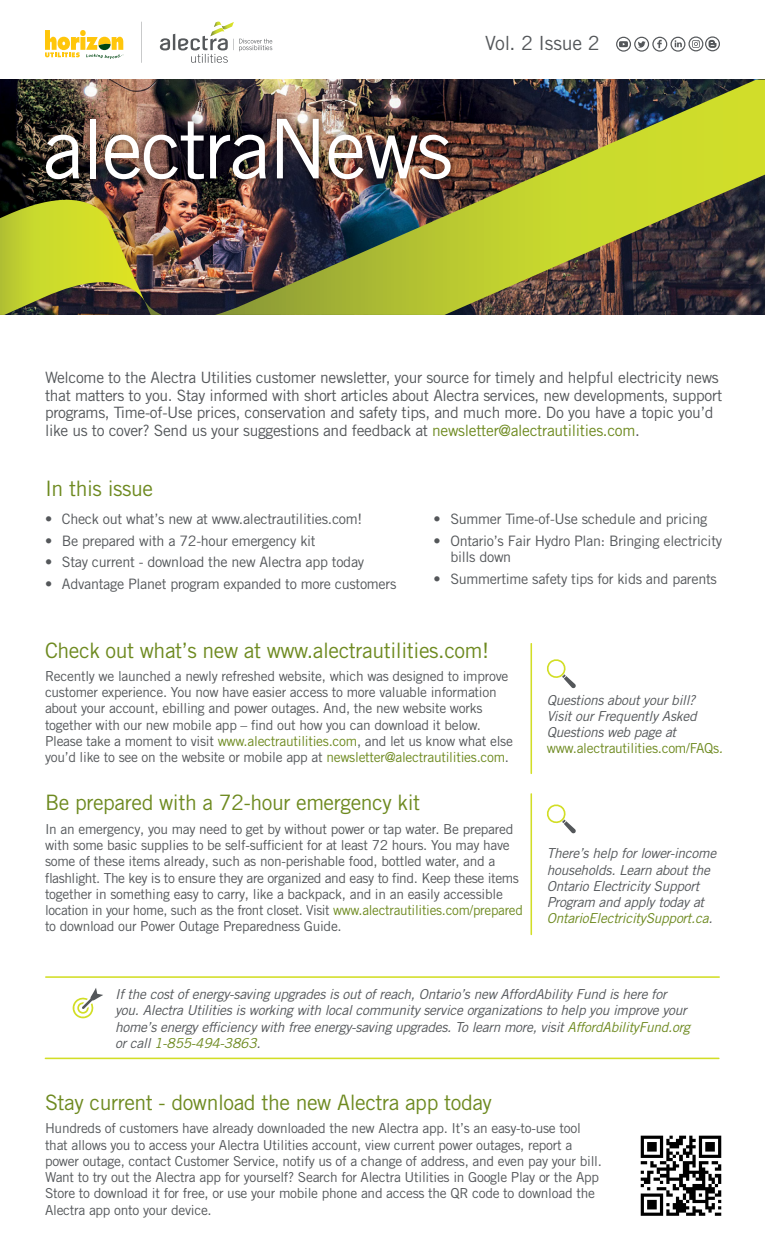
<style>
.page{position:relative;width:765px;height:1260px;background:#fff}
.page>*{position:absolute;margin:0;border:0;box-sizing:border-box;transform-origin:0 0}
.t1{font:82.5px "Trade Gothic LT Pro";letter-spacing:-.03em;color:#fff}
.t2{font:21.25px "Trade Gothic LT Pro";letter-spacing:-.02em;color:#6e8a20}
.t3{font:19.5px "Trade Gothic LT Pro";letter-spacing:-.01em;color:#54575a}
.t4{font:15.62px/17.5px "Trade Gothic LT Pro";letter-spacing:-.02em;color:#54575a}
.t5{font:14.38px/16.2px "Trade Gothic LT Pro";letter-spacing:-.02em;color:#54575a}
.t6{font:13.75px/16.2px "Trade Gothic LT Pro";letter-spacing:-.02em;color:#54575a}
.t7{font:italic 13.75px/16.2px "Trade Gothic LT Pro";letter-spacing:-.02em;color:#54575a}
.s1{color:#6e8a20}
.s2{font-style:normal;color:#6e8a20}
</style>
<div class="page">
<svg style="left:547px;top:659px;width:29px;height:29px"></svg>
<svg style="left:547px;top:804px;width:29px;height:30px"></svg>
<svg style="left:45px;top:30px;width:79px;height:29px"></svg>
<svg style="left:141px;top:22px;width:1px;height:41px"></svg>
<svg style="left:160px;top:22px;width:112px;height:41px"></svg>
<img style="left:0;top:80px;width:144px;height:120px">
<img style="left:144px;top:80px;width:621px;height:120px">
<div style="left:38px;top:111px;width:421px;height:76px;background:#000;opacity:.27"></div>
<svg style="left:616px;top:36px;width:104px;height:16px"></svg>
<img style="left:640px;top:1135px;width:82px;height:81px">
<hr style="left:531px;top:644px;width:1px;height:129px;background:#d2de26">
<hr style="left:531px;top:794px;width:1px;height:140px;background:#d2de26">
<hr style="left:46px;top:976px;width:673px;height:2px;background:#d2de26">
<hr style="left:45px;top:1058px;width:674px;height:1px;background:#d2de26">
<svg style="left:72px;top:988px;width:31px;height:31px"></svg>
<img style="left:0;top:200px;width:765px;height:115px">
<h1 class="t1" style="left:42px;top:99px;width:412px">alectraNews</h1>
<h3 class="t3" style="left:485px;top:32px;width:116px">Vol. 2 Issue 2</h3>
<p class="t4" style="left:45px;top:369px;width:679px">Welcome to the Alectra Utilities customer newsletter, your source for timely and helpful electricity news that matters to you. Stay informed with short articles about Alectra services, new developments, support programs, Time-of-Use prices, conservation and safety tips, and much more. Do you have a topic you’d like us to cover? Send us your suggestions and feedback at <span class="s1">newsletter@alectrautilities.com</span>.</p>
<h2 class="t2" style="left:45px;top:476px;width:110px">In this issue</h2>
<p class="t5" style="left:45px;top:510px;width:319px">• Check out what’s new at www.alectrautilities.com!</p>
<p class="t5" style="left:45px;top:532px;width:272px">• Be prepared with a 72-hour emergency kit</p>
<p class="t5" style="left:45px;top:554px;width:321px">• Stay current - download the new Alectra app today</p>
<p class="t5" style="left:45px;top:576px;width:353px">• Advantage Planet program expanded to more customers</p>
<p class="t5" style="left:433px;top:511px;width:275px">• Summer Time-of-Use schedule and pricing</p>
<p class="t5" style="left:450px;top:533px;width:273px;text-indent:-17px">• Ontario’s Fair Hydro Plan: Bringing electricity bills down</p>
<p class="t5" style="left:433px;top:571px;width:285px">• Summertime safety tips for kids and parents</p>
<h2 class="t2" style="left:45px;top:637px;width:446px">Check out what’s new at www.alectrautilities.com!</h2>
<p class="t6" style="left:45px;top:668px;width:469px">Recently we launched a newly refreshed website, which was designed to improve customer experience. You now have easier access to more valuable information about your account, ebilling and power outages. And, the new website works together with our new mobile app – find out how you can download it below.<br>Please take a moment to visit <span class="s1">www.alectrautilities.com</span>, and let us know what else you’d like to see on the website or mobile app at <span class="s1">newsletter@alectrautilities.com</span>.</p>
<h2 class="t2" style="left:45px;top:790px;width:377px">Be prepared with a 72-hour emergency kit</h2>
<p class="t6" style="left:45px;top:821px;width:479px">In an emergency, you may need to get by without power or tap water. Be prepared with some basic supplies to be self-sufficient for at least 72 hours. You may have some of these items already, such as non-perishable food, bottled water, and a flashlight. The key is to ensure they are organized and easy to find. Keep these items together in something easy to carry, like a backpack, and in an easily accessible location in your home, such as the front closet. Visit <span class="s1">www.alectrautilities.com/prepared </span>to download our Power Outage Preparedness Guide.</p>
<p class="t7" style="left:547px;top:692px;width:178px">Questions about your bill?<br>Visit our Frequently Asked<br>Questions web page at <span class="s2">www.alectrautilities.com/FAQs</span><span class="s1">.</span></p>
<p class="t7" style="left:547px;top:846px;width:171px">There’s help for lower-income households. Learn about the<br>Ontario Electricity Support<br>Program and apply today at<br><span class="s1">OntarioElectricitySupport.ca</span>.</p>
<p class="t7" style="left:115px;top:986px;width:576px">If the cost of energy-saving upgrades is out of reach, Ontario’s new AffordAbility Fund is here for you. Alectra Utilities is working with local community service organizations to help you improve your home’s energy efficiency with free energy-saving upgrades. To learn more, visit <span class="s1">AffordAbilityFund.org </span>or call <span class="s1">1-855-494-3863</span>.</p>
<h2 class="t2" style="left:45px;top:1089px;width:449px">Stay current - download the new Alectra app today</h2>
<p class="t6" style="left:45px;top:1120px;width:559px">Hundreds of customers have already downloaded the new Alectra app. It’s an easy-to-use tool that allows you to access your Alectra Utilities account, view current power outages, report a power outage, contact Customer Service, notify us of a change of address, and even pay your bill.<br>Want to try out the Alectra app for yourself? Search for Alectra Utilities in Google Play or the App Store to download it for free, or use your mobile phone and access the QR code to download the Alectra app onto your device.</p>
</div>
